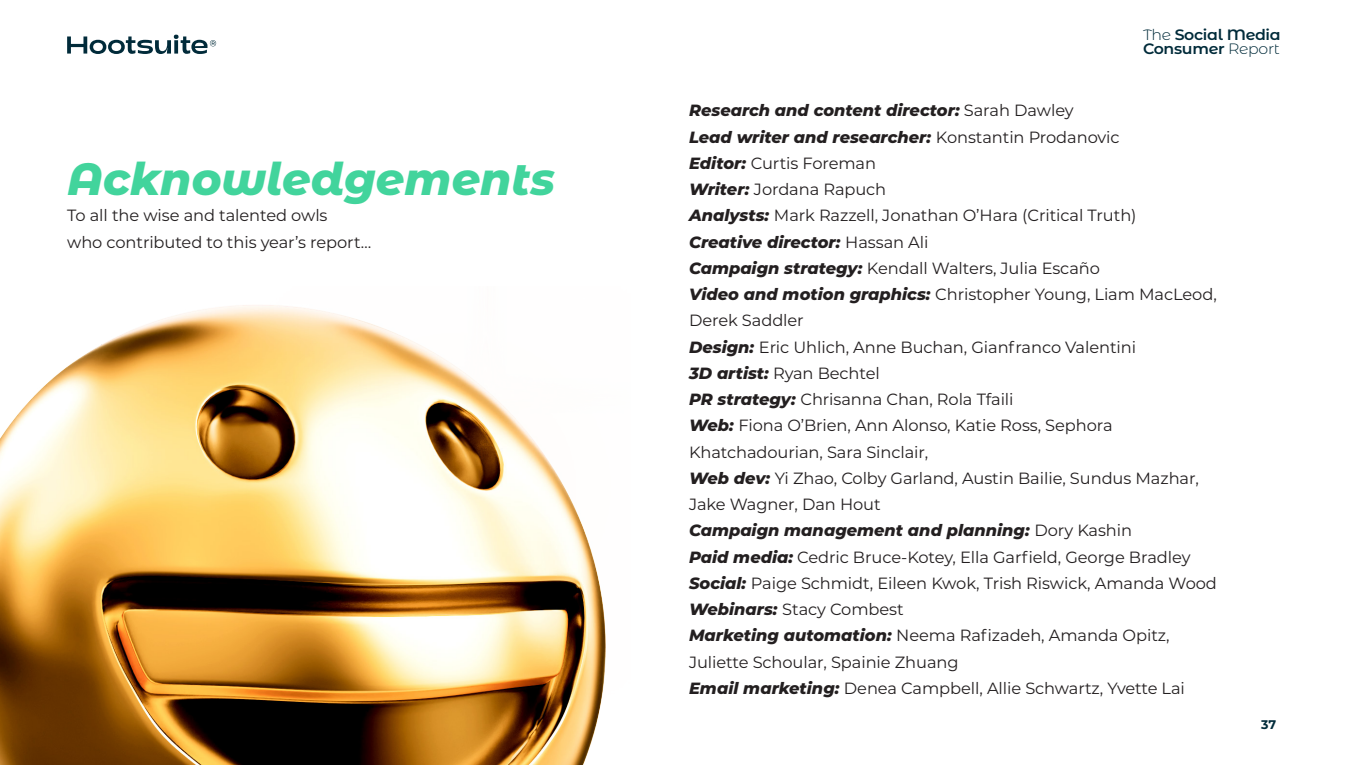
<style>
.page{position:relative;width:1350px;height:765px;background:#fff}
.page>*{position:absolute;margin:0;border:0;box-sizing:border-box;transform-origin:0 0}
.Body-copy-13pt{font:italic 800 45px "Montserrat Alternates";color:#42d49c}
.Body-copy-13pt-2{font:16.25px/26.2px "Montserrat";letter-spacing:-.005em;color:#231f20}
.Body-copy-13pt-3{font:italic 800 16.25px "Montserrat";color:#231f20}
.t1{font:600 15px/13.8px "Montserrat Alternates";letter-spacing:-.02em;color:#012b3a;scale:1.05 1}
.t2{font:700 12.5px "Montserrat Alternates";color:#012b3a}
.s1{font-weight:300}
.s2{font-weight:400;font-style:normal}
.s3{font-weight:800;font-style:italic}
</style>
<div class="page">
<img style="left:0;top:305px;width:606px;height:460px">
<svg style="left:67px;top:35px;width:149px;height:19px"></svg>
<p class="Body-copy-13pt" style="left:68px;top:146px;width:489px">Acknowledgements</p>
<p class="Body-copy-13pt-2" style="left:67px;top:202px;width:306px">To all the wise and talented owls<br>who contributed to this year’s report…</p>
<p class="t1" style="left:1143px;top:27px;width:133px"><span class="s1">The</span> Social Media<br>Consumer <span class="s1">Report</span></p>
<p class="Body-copy-13pt-3" style="left:689px;top:99px;width:386px">Research and content director: <span class="s2">Sarah Dawley</span></p>
<p class="Body-copy-13pt-3" style="left:689px;top:125px;width:432px">Lead writer and researcher: <span class="s2">Konstantin Prodanovic</span></p>
<p class="Body-copy-13pt-2" style="left:689px;top:149px;width:189px"><span class="s3">Editor:</span> Curtis Foreman</p>
<p class="Body-copy-13pt-2" style="left:689px;top:176px;width:199px"><span class="s3">Writer:</span> Jordana Rapuch</p>
<p class="Body-copy-13pt-2" style="left:689px;top:202px;width:449px"><span class="s3">Analysts:</span> Mark Razzell, Jonathan O’Hara (Critical Truth)</p>
<p class="Body-copy-13pt-3" style="left:689px;top:230px;width:241px">Creative director: <span class="s2">Hassan Ali</span></p>
<p class="Body-copy-13pt-2" style="left:689px;top:254px;width:412px"><span class="s3">Campaign strategy:</span> Kendall Walters, Julia Escaño</p>
<p class="Body-copy-13pt-2" style="left:689px;top:281px;width:529px"><span class="s3">Video and motion graphics:</span> Christopher Young, Liam MacLeod,<br>Derek Saddler</p>
<p class="Body-copy-13pt-2" style="left:689px;top:333px;width:449px"><span class="s3">Design:</span> Eric Uhlich, Anne Buchan, Gianfranco Valentini<br><span class="s3">3D artist:</span> Ryan Bechtel</p>
<p class="Body-copy-13pt-2" style="left:689px;top:386px;width:326px"><span class="s3">PR strategy:</span> Chrisanna Chan, Rola Tfaili</p>
<p class="Body-copy-13pt-2" style="left:689px;top:412px;width:425px"><span class="s3">Web:</span> Fiona O’Brien, Ann Alonso, Katie Ross, Sephora<br>Khatchadourian, Sara Sinclair,</p>
<p class="Body-copy-13pt-2" style="left:689px;top:464px;width:511px"><span class="s3">Web dev:</span> Yi Zhao, Colby Garland, Austin Bailie, Sundus Mazhar,<br>Jake Wagner, Dan Hout</p>
<p class="Body-copy-13pt-3" style="left:689px;top:519px;width:445px">Campaign management and planning: <span class="s2">Dory Kashin</span></p>
<p class="Body-copy-13pt-2" style="left:689px;top:543px;width:503px"><span class="s3">Paid media:</span> Cedric Bruce-Kotey, Ella Garfield, George Bradley</p>
<p class="Body-copy-13pt-2" style="left:689px;top:569px;width:529px"><span class="s3">Social:</span> Paige Schmidt, Eileen Kwok, Trish Riswick, Amanda Wood</p>
<p class="Body-copy-13pt-2" style="left:689px;top:596px;width:216px"><span class="s3">Webinars:</span> Stacy Combest</p>
<p class="Body-copy-13pt-2" style="left:689px;top:622px;width:482px"><span class="s3">Marketing automation:</span> Neema Rafizadeh, Amanda Opitz,<br>Juliette Schoular, Spainie Zhuang</p>
<p class="Body-copy-13pt-2" style="left:689px;top:674px;width:497px"><span class="s3">Email marketing:</span> Denea Campbell, Allie Schwartz, Yvette Lai</p>
<p class="t2" style="left:1261px;top:715px;width:16px">37</p>
</div>
